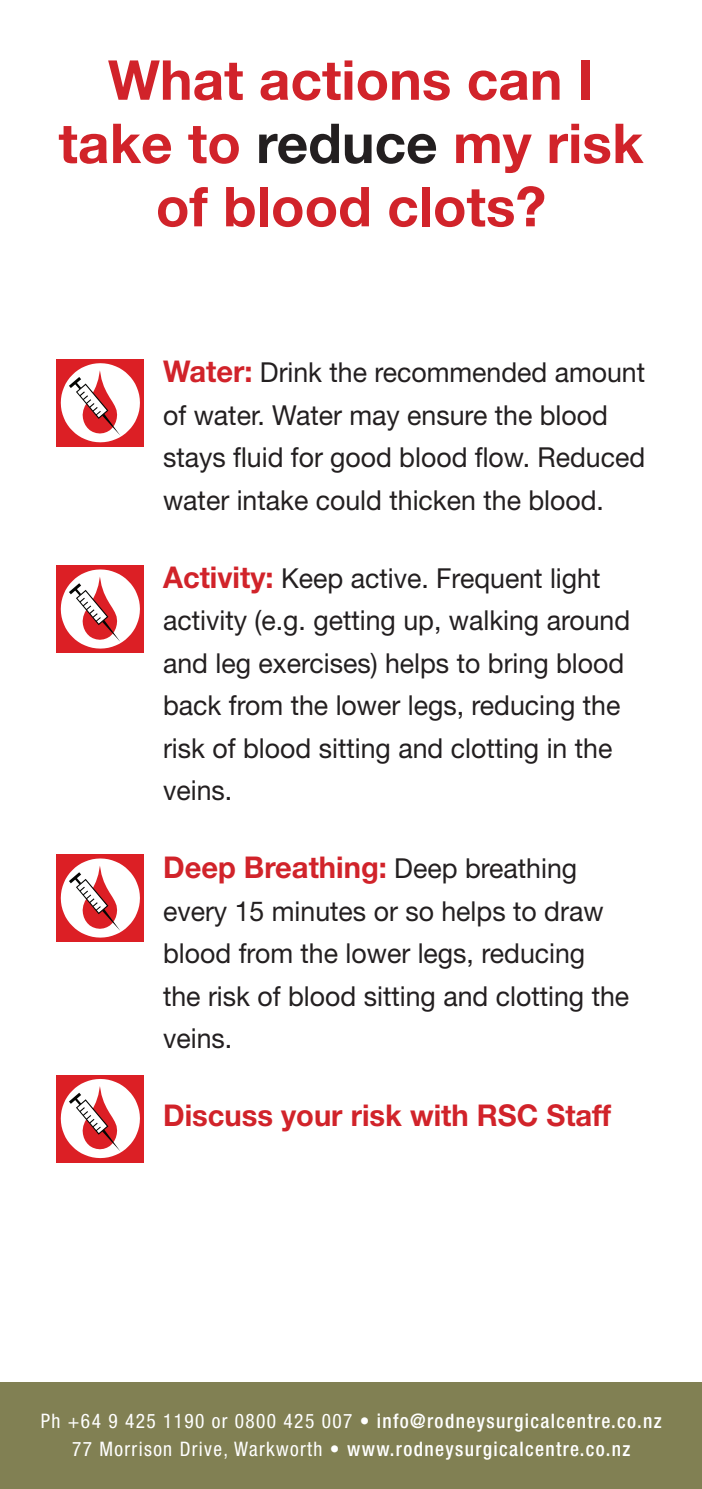
<style>
.page{position:relative;width:702px;height:1489px;background:#fff}
.page>*{position:absolute;margin:0;border:0;box-sizing:border-box;transform-origin:0 0}
.t1{font:700 55px/63.2px "Helvetica Neue";color:#d1232a;text-align:center}
.t2{font:700 30px "Helvetica Neue";color:#d1232a}
.t3{font:27.5px/42.5px "Helvetica Neue";color:#231f20}
.t4{font:500 condensed 20px/27.5px "Helvetica Neue";letter-spacing:.07em;color:#fff;text-align:center}
.s1{color:#231f20}
.s2{font-weight:700;font-size:30px;color:#d1232a}
.s3{font-weight:400;font-size:27.5px;color:#231f20}
.s4{font-weight:400}
</style>
<div class="page">
<div style="left:0;top:1382px;width:702px;height:106px;background:#818053"></div>
<div style="left:57px;top:359px;width:87px;height:87px;background:#dc1f25"></div>
<svg style="left:61px;top:363px;width:79px;height:79px"></svg>
<div style="left:57px;top:565px;width:87px;height:87px;background:#dc1f25"></div>
<svg style="left:61px;top:569px;width:79px;height:79px"></svg>
<div style="left:57px;top:854px;width:87px;height:87px;background:#dc1f25"></div>
<svg style="left:61px;top:858px;width:79px;height:79px"></svg>
<div style="left:57px;top:1074px;width:87px;height:88px;background:#dc1f25"></div>
<svg style="left:61px;top:1079px;width:79px;height:78px"></svg>
<h1 class="t1" style="left:58px;top:47px;width:586px">What actions can I take to <span class="s1">reduce</span> my risk of blood clots?</h1>
<p class="t3" style="left:163px;top:351px;width:483px"><span class="s2">Water:</span> Drink the recommended amount of water. Water may ensure the blood stays fluid for good blood flow. Reduced water intake could thicken the blood.</p>
<p class="t3" style="left:163px;top:556px;width:468px"><span class="s2">Activity:</span> Keep active. Frequent light activity (e.g. getting up, walking around and leg exercises) helps to bring blood back from the lower legs, reducing the risk of blood sitting and clotting in the veins.</p>
<p class="t2" style="left:163px;top:849px;width:415px">Deep Breathing: <span class="s3">Deep breathing</span></p>
<p class="t3" style="left:163px;top:889px;width:467px">every 15 minutes or so helps to draw blood from the lower legs, reducing the risk of blood sitting and clotting the veins.</p>
<p class="t2" style="left:163px;top:1097px;width:449px">Discuss your risk with RSC Staff</p>
<p class="t4" style="left:41px;top:1406px;width:622px"><span class="s4">Ph +64 9 425 1190 or 0800 425 007 •</span> info@rodneysurgicalcentre.co.nz<br><span class="s4">77 Morrison Drive, Warkworth •</span> www.rodneysurgicalcentre.co.nz</p>
</div>
